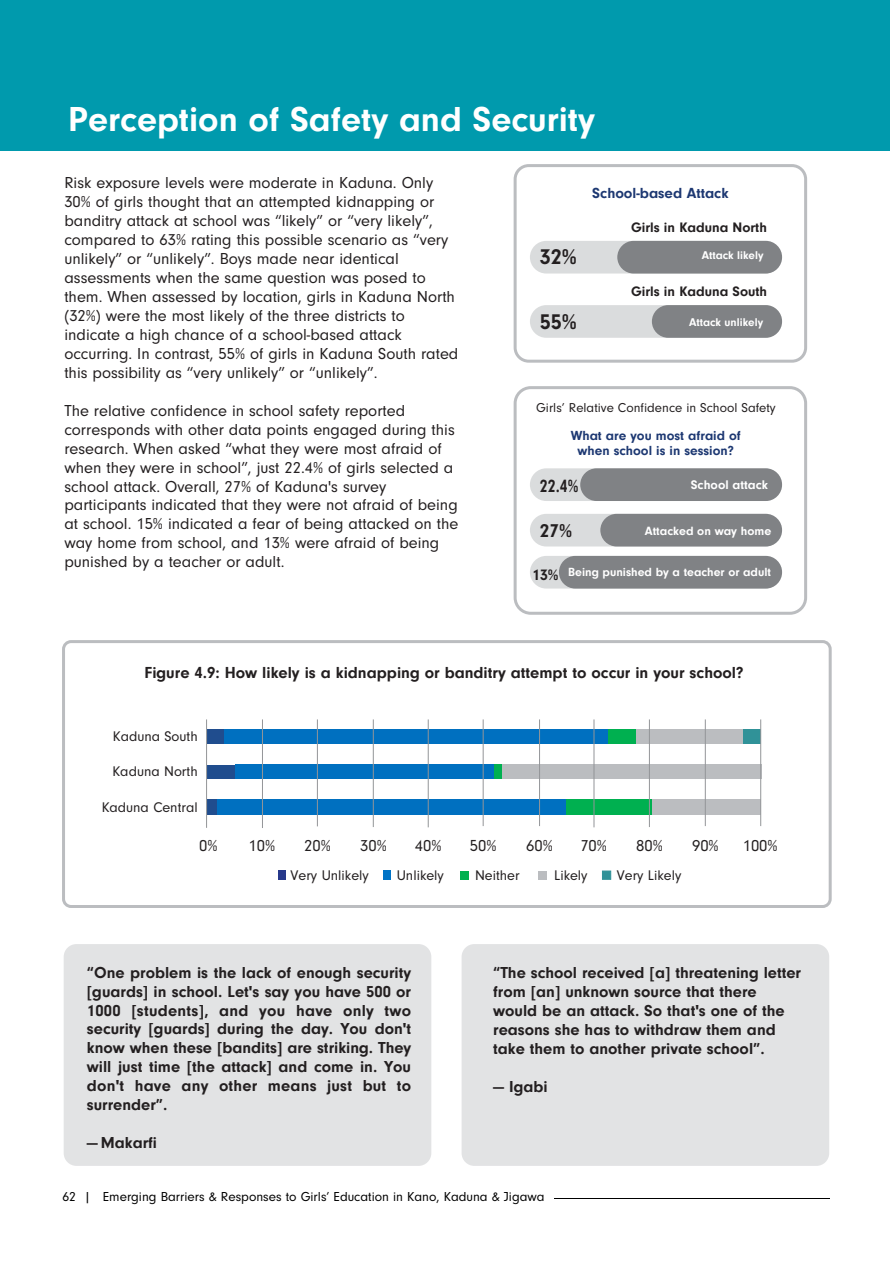
<style>
.page{position:relative;width:893px;height:1263px;background:#fff}
.page>*{position:absolute;margin:0;border:0;box-sizing:border-box;transform-origin:0 0}
.t1{font:700 36px "Neuzeit Gro";color:#fff}
.t2{font:700 22.05px "Neuzeit Gro";color:#231f20}
.t3{font:700 19.2px "Neuzeit Gro";color:#231f20}
.t4{font:700 18.45px "Neuzeit Gro";color:#231f20;scale:.86 1}
.t5{font:700 16.65px "Neuzeit Gro";color:#231f20}
.t6{font:16.65px "Neuzeit Gro";color:#231f20}
.t7{font:16.5px/18.9px "Neuzeit Gro";color:#231f20}
.t8{font:700 16.5px/18.9px "Neuzeit Gro";color:#231f20;text-align:justify}
.t9{font:700 15.15px "Neuzeit Gro";color:#1d3872}
.t10{font:14.55px "Neuzeit Gro";color:#231f20}
.t11{font:700 14.25px "Neuzeit Gro";color:#231f20}
.t12{font:700 13.65px/15.8px "Neuzeit Gro";color:#1d3872;text-align:center}
.t13{font:13.5px "Neuzeit Gro";color:#000}
.t14{font:13.35px "Neuzeit Gro";color:#231f20}
.t15{font:700 13.05px "Neuzeit Gro";color:#fff}
.t16{font:700 12.45px "Neuzeit Gro";color:#fff}
.t17{font:700 12.3px "Neuzeit Gro";color:#fff}
.t18{font:700 11.7px "Neuzeit Gro";color:#fff}
.s1{font-size:15.75px;color:#231f20}
</style>
<div class="page">
<div style="left:62px;top:640px;width:770px;height:268px;border:3px solid #bbbdc0;border-radius:8px"></div>
<div style="left:64px;top:944px;width:367px;height:222px;background:#e2e3e4;border-radius:13px"></div>
<div style="left:0;top:0;width:890px;height:151px;background:#009aad"></div>
<div style="left:514px;top:164px;width:293px;height:199px;background:#fff;border:3px solid #bbbdc0;border-radius:14px"></div>
<div style="left:530px;top:241px;width:252px;height:33px;background:#dadcdd;border-radius:16px"></div>
<div style="left:617px;top:241px;width:165px;height:33px;background:#808285;border-radius:16px"></div>
<div style="left:530px;top:305px;width:252px;height:33px;background:#dadcdd;border-radius:16px"></div>
<div style="left:652px;top:305px;width:130px;height:33px;background:#808285;border-radius:16px"></div>
<div style="left:514px;top:386px;width:293px;height:229px;border:3px solid #bbbdc0;border-radius:16px"></div>
<div style="left:530px;top:468px;width:252px;height:33px;background:#dadcdd;border-radius:16px"></div>
<div style="left:580px;top:468px;width:202px;height:33px;background:#808285;border-radius:16px"></div>
<div style="left:530px;top:514px;width:252px;height:32px;background:#dadcdd;border-radius:16px"></div>
<div style="left:600px;top:514px;width:182px;height:32px;background:#808285;border-radius:16px"></div>
<div style="left:530px;top:556px;width:252px;height:32px;background:#dadcdd;border-radius:16px"></div>
<div style="left:559px;top:556px;width:223px;height:32px;background:#808285;border-radius:16px"></div>
<div style="left:462px;top:944px;width:367px;height:222px;background:#e2e3e4;border-radius:13px"></div>
<div style="left:207px;top:729px;width:17px;height:14px;background:#204d8e"></div>
<div style="left:224px;top:729px;width:385px;height:14px;background:#0070c0"></div>
<div style="left:609px;top:729px;width:27px;height:14px;background:#00b050"></div>
<div style="left:636px;top:729px;width:107px;height:14px;background:#bbbdc0"></div>
<div style="left:743px;top:729px;width:18px;height:14px;background:#309298"></div>
<div style="left:207px;top:765px;width:28px;height:14px;background:#204d8e"></div>
<div style="left:235px;top:765px;width:259px;height:14px;background:#0070c0"></div>
<div style="left:494px;top:765px;width:8px;height:14px;background:#00b050"></div>
<div style="left:502px;top:765px;width:259px;height:14px;background:#bbbdc0"></div>
<div style="left:207px;top:800px;width:10px;height:15px;background:#204d8e"></div>
<div style="left:217px;top:800px;width:349px;height:15px;background:#0070c0"></div>
<div style="left:566px;top:800px;width:87px;height:15px;background:#00b050"></div>
<div style="left:652px;top:800px;width:109px;height:15px;background:#bbbdc0"></div>
<hr style="left:760px;top:719px;width:1px;height:107px;background:#939598">
<hr style="left:705px;top:719px;width:1px;height:107px;background:#939598">
<hr style="left:649px;top:719px;width:1px;height:108px;background:#939598">
<hr style="left:594px;top:719px;width:1px;height:108px;background:#939598">
<hr style="left:539px;top:719px;width:1px;height:107px;background:#939598">
<hr style="left:483px;top:719px;width:1px;height:107px;background:#939598">
<hr style="left:428px;top:719px;width:1px;height:108px;background:#939598">
<hr style="left:373px;top:719px;width:1px;height:108px;background:#939598">
<hr style="left:317px;top:719px;width:1px;height:107px;background:#939598">
<hr style="left:262px;top:719px;width:1px;height:109px;background:#939598">
<hr style="left:206px;top:719px;width:1px;height:109px;background:#939598">
<div style="left:383px;top:870px;width:8px;height:10px;background:#0073c6"></div>
<div style="left:461px;top:871px;width:8px;height:8px;background:#00b050"></div>
<div style="left:539px;top:871px;width:8px;height:8px;background:#bbbdc0"></div>
<div style="left:602px;top:871px;width:9px;height:8px;background:#309298;border:1px solid #309298"></div>
<div style="left:278px;top:870px;width:7px;height:10px;background:#27398b"></div>
<hr style="left:554px;top:1198px;width:276px;height:1px;background:#000">
<h1 class="t1" style="left:68px;top:105px;width:528px">Perception of Safety and Security</h1>
<p class="t7" style="left:64px;top:174px;width:396px">Risk exposure levels were moderate in Kaduna. Only 30% of girls thought that an attempted kidnapping or banditry attack at school was “likely” or “very likely”, compared to 63% rating this possible scenario as “very unlikely” or “unlikely”. Boys made near identical assessments when the same question was posed to them. When assessed by location, girls in Kaduna North (32%) were the most likely of the three districts to indicate a high chance of a school-based attack occurring. In contrast, 55% of girls in Kaduna South rated this possibility as “very unlikely” or “unlikely”.</p>
<p class="t7" style="left:64px;top:402px;width:395px">The relative confidence in school safety reported corresponds with other data points engaged during this research. When asked “what they were most afraid of when they were in school”, just 22.4% of girls selected a school attack. Overall, 27% of Kaduna's survey participants indicated that they were not afraid of being at school. 15% indicated a fear of being attacked on the way home from school, and 13% were afraid of being punished by a teacher or adult.</p>
<p class="t9" style="left:592px;top:187px;width:138px">School-based Attack</p>
<p class="t11" style="left:631px;top:221px;width:137px">Girls in Kaduna North</p>
<p class="t18" style="left:702px;top:251px;width:63px">Attack likely</p>
<h2 class="t2" style="left:540px;top:248px;width:39px">32%</h2>
<p class="t11" style="left:631px;top:285px;width:138px">Girls in Kaduna South</p>
<p class="t18" style="left:689px;top:317px;width:76px">Attack unlikely</p>
<h2 class="t2" style="left:540px;top:312px;width:39px">55%</h2>
<p class="t14" style="left:536px;top:402px;width:241px">Girls’ Relative Confidence in School Safety</p>
<p class="t12" style="left:571px;top:428px;width:172px">What are you most afraid of when school is in session?</p>
<p class="t4" style="left:540px;top:478px;width:46px">22.4%</p>
<p class="t15" style="left:691px;top:480px;width:79px">School attack</p>
<p class="t3" style="left:540px;top:523px;width:34px">27%</p>
<p class="t16" style="left:645px;top:526px;width:128px">Attacked on way home</p>
<p class="t17" style="left:532px;top:567px;width:240px"><span class="s1">13%</span> Being punished by a teacher or adult</p>
<p class="t5" style="left:145px;top:666px;width:600px">Figure 4.9: How likely is a kidnapping or banditry attempt to occur in your school?</p>
<p class="t10" style="left:113px;top:730px;width:86px">Kaduna South</p>
<p class="t10" style="left:112px;top:766px;width:87px">Kaduna North</p>
<p class="t10" style="left:102px;top:801px;width:98px">Kaduna Central</p>
<p class="t6" style="left:199px;top:838px;width:20px">0%</p>
<p class="t6" style="left:249px;top:838px;width:28px">10%</p>
<p class="t6" style="left:304px;top:838px;width:28px">20%</p>
<p class="t6" style="left:360px;top:838px;width:28px">30%</p>
<p class="t6" style="left:415px;top:838px;width:28px">40%</p>
<p class="t6" style="left:470px;top:838px;width:28px">50%</p>
<p class="t6" style="left:526px;top:838px;width:28px">60%</p>
<p class="t6" style="left:580px;top:838px;width:28px">70%</p>
<p class="t6" style="left:636px;top:838px;width:28px">80%</p>
<p class="t6" style="left:692px;top:838px;width:28px">90%</p>
<p class="t6" style="left:743px;top:838px;width:36px">100%</p>
<p class="t10" style="left:291px;top:869px;width:80px">Very Unlikely</p>
<p class="t10" style="left:397px;top:869px;width:49px">Unlikely</p>
<p class="t10" style="left:475px;top:870px;width:46px">Neither</p>
<p class="t10" style="left:554px;top:870px;width:35px">Likely</p>
<p class="t10" style="left:617px;top:869px;width:66px">Very Likely</p>
<p class="t8" style="left:87px;top:964px;width:326px">“One problem is the lack of enough security [guards] in school. Let's say you have 500 or 1000 [students], and you have only two security [guards] during the day. You don't know when these [bandits] are striking. They will just time [the attack] and come in. You don't have any other means just but to surrender”.</p>
<p class="t8" style="left:87px;top:1135px;width:72px">— Makarfi</p>
<p class="t8" style="left:493px;top:964px;width:309px;text-align:left">“The school received [a] threatening letter from [an] unknown source that there would be an attack. So that's one of the reasons she has to withdraw them and take them to another private school”.</p>
<p class="t8" style="left:493px;top:1078px;width:56px">— Igabi</p>
<p class="t13" style="left:62px;top:1191px;width:484px">62 | Emerging Barriers &amp; Responses to Girls’ Education in Kano, Kaduna &amp; Jigawa</p>
</div>
